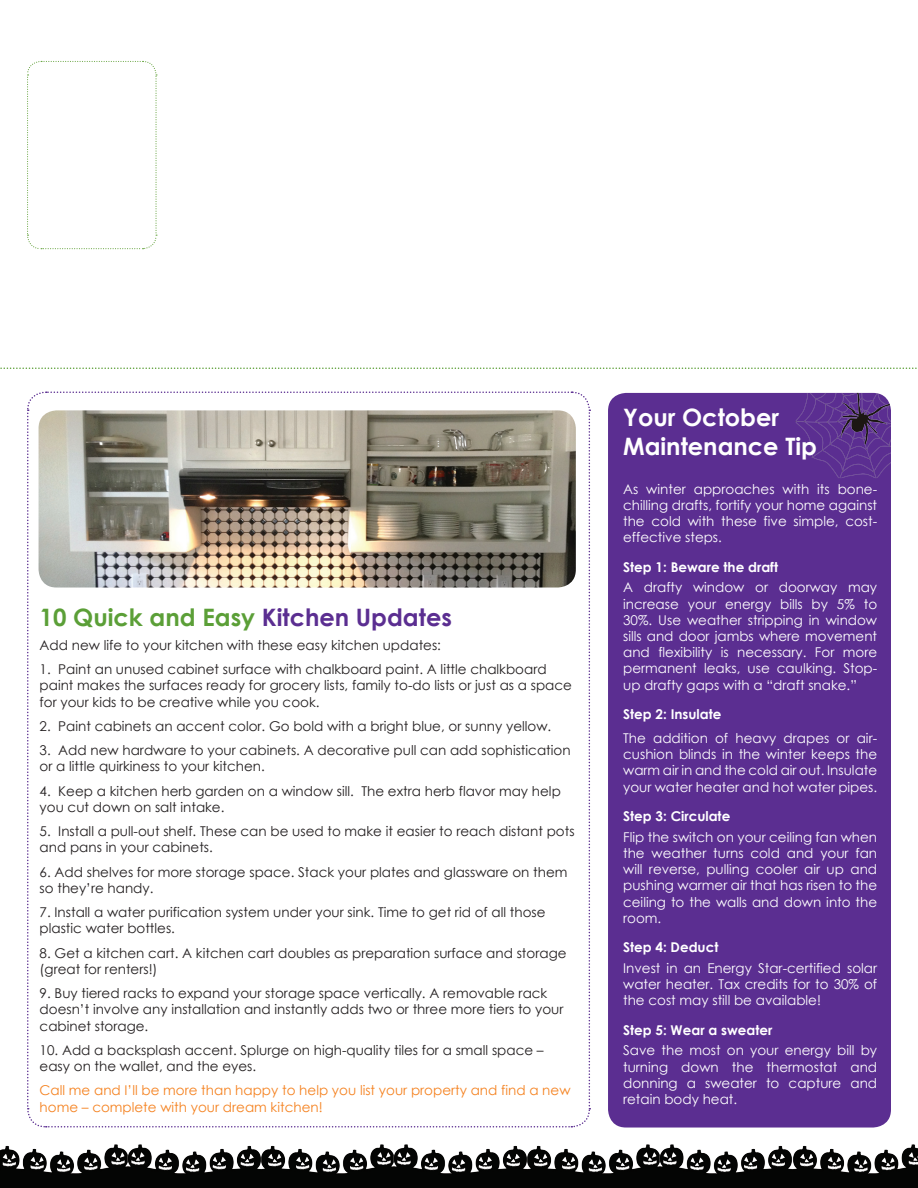
<style>
.page{position:relative;width:918px;height:1188px;background:#fff}
.page>*{position:absolute;margin:0;border:0;box-sizing:border-box;transform-origin:0 0}
.t1{font:700 24px "Century Gothic";color:#5b9f37}
.t2{font:700 24px/28.8px "Century Gothic";color:#fff}
.t3{font:13.5px/16.2px "Century Gothic";color:#231f20}
.t4{font:13.5px/16.2px "Century Gothic";color:#fff;text-align:justify}
.t5{font:13.5px/16.2px "Century Gothic";color:#f58220}
.t6{font:700 13.5px "Century Gothic";color:#fff}
.s1{color:#5b2e91}
</style>
<div class="page">
<svg style="left:0;top:368px;width:917px;height:1px"></svg>
<svg style="left:27px;top:60px;width:130px;height:190px"></svg>
<div style="left:608px;top:393px;width:283px;height:735px;background:#5b2e91;border-radius:18px"></div>
<img style="left:796px;top:393px;width:95px;height:85px">
<img style="left:0;top:1110px;width:918px;height:78px">
<svg style="left:26px;top:391px;width:565px;height:737px"></svg>
<img style="left:39px;top:410px;width:537px;height:178px">
<h1 class="t1" style="left:40px;top:599px;width:414px">10 Quick and Easy <span class="s1">Kitchen Updates</span></h1>
<p class="t3" style="left:40px;top:637px;width:403px">Add new life to your kitchen with these easy kitchen updates:</p>
<p class="t3" style="left:40px;top:661px;width:534px">1. Paint an unused cabinet surface with chalkboard paint. A little chalkboard paint makes the surfaces ready for grocery lists, family to-do lists or just as a space for your kids to be creative while you cook.</p>
<p class="t3" style="left:40px;top:718px;width:513px">2. Paint cabinets an accent color. Go bold with a bright blue, or sunny yellow.</p>
<p class="t3" style="left:40px;top:742px;width:532px">3. Add new hardware to your cabinets. A decorative pull can add sophistication or a little quirkiness to your kitchen.</p>
<p class="t3" style="left:40px;top:783px;width:523px">4. Keep a kitchen herb garden on a window sill. The extra herb flavor may help you cut down on salt intake.</p>
<p class="t3" style="left:40px;top:823px;width:537px">5. Install a pull-out shelf. These can be used to make it easier to reach distant pots and pans in your cabinets.</p>
<p class="t3" style="left:40px;top:864px;width:529px">6. Add shelves for more storage space. Stack your plates and glassware on them so they’re handy.</p>
<p class="t3" style="left:40px;top:904px;width:507px">7. Install a water purification system under your sink. Time to get rid of all those plastic water bottles.</p>
<p class="t3" style="left:40px;top:945px;width:528px">8. Get a kitchen cart. A kitchen cart doubles as preparation surface and storage (great for renters!)</p>
<p class="t3" style="left:40px;top:985px;width:525px">9. Buy tiered racks to expand your storage space vertically. A removable rack doesn’t involve any installation and instantly adds two or three more tiers to your cabinet storage.</p>
<p class="t3" style="left:40px;top:1042px;width:506px">10. Add a backsplash accent. Splurge on high-quality tiles for a small space – easy on the wallet, and the eyes.</p>
<p class="t5" style="left:40px;top:1082px;width:532px">Call me and I’ll be more than happy to help you list your property and find a new home – complete with your dream kitchen!</p>
<h1 class="t2" style="left:623px;top:402px;width:195px">Your October<br>Maintenance Tip</h1>
<p class="t4" style="left:623px;top:480px;width:256px">As winter approaches with its bone&shy;chilling drafts, fortify your home against the cold with these five simple, cost&shy;effective steps.</p>
<p class="t6" style="left:623px;top:557px;width:156px">Step 1: Beware the draft</p>
<p class="t4" style="left:623px;top:579px;width:256px">A drafty window or doorway may increase your energy bills by 5% to 30%. Use weather stripping in window sills and door jambs where movement and flexibility is necessary. For more permanent leaks, use caulking. Stop&shy;up drafty gaps with a “draft snake.”</p>
<p class="t6" style="left:623px;top:704px;width:100px">Step 2: Insulate</p>
<p class="t4" style="left:623px;top:730px;width:256px">The addition of heavy drapes or air&shy;cushion blinds in the winter keeps the warm air in and the cold air out. Insulate your water heater and hot water pipes.</p>
<p class="t6" style="left:623px;top:806px;width:109px">Step 3: Circulate</p>
<p class="t4" style="left:623px;top:829px;width:256px">Flip the switch on your ceiling fan when the weather turns cold and your fan will reverse, pulling cooler air up and pushing warmer air that has risen to the ceiling to the walls and down into the room.</p>
<p class="t6" style="left:623px;top:937px;width:97px">Step 4: Deduct</p>
<p class="t4" style="left:623px;top:960px;width:256px">Invest in an Energy Star-certified solar water heater. Tax credits for to 30% of the cost may still be available!</p>
<p class="t6" style="left:623px;top:1020px;width:151px">Step 5: Wear a sweater</p>
<p class="t4" style="left:623px;top:1042px;width:256px">Save the most on your energy bill by turning down the thermostat and donning a sweater to capture and retain body heat.</p>
</div>
